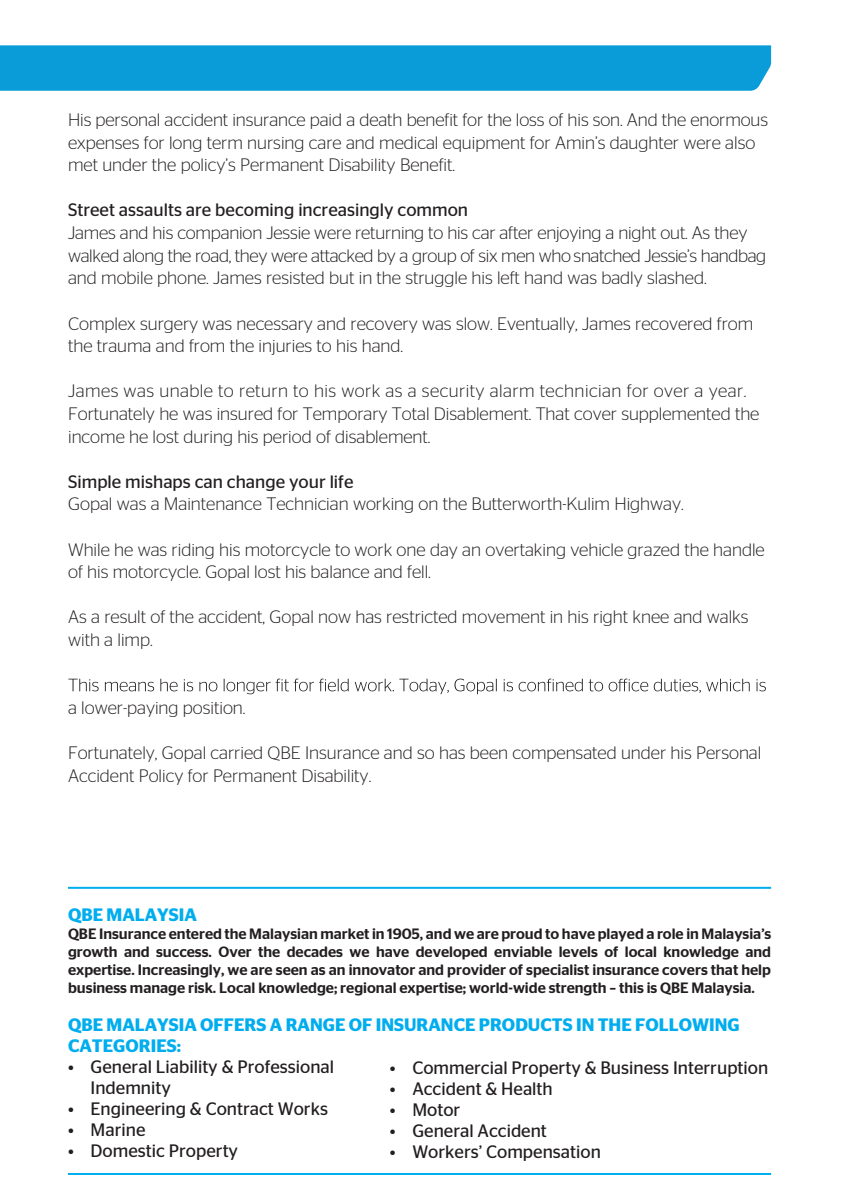
<style>
.page{position:relative;width:842px;height:1191px;background:#fff}
.page>*{position:absolute;margin:0;border:0;box-sizing:border-box;transform-origin:0 0}
.t1{font:300 18px/22.6px "Stag Sans";color:#231f20}
.t2{font:18px/21px "Stag Sans";color:#231f20}
.t3{font:600 18px/21px "Stag Sans";color:#00adee}
.t4{font:500 15px/18px "Stag Sans";color:#231f20;text-align:justify}
</style>
<div class="page">
<hr style="left:68px;top:1173px;width:703px;height:2px;background:#00adee">
<svg style="left:68px;top:678px;width:698px;height:16px"></svg>
<div style="left:0;top:45px;width:771px;height:46px;background:#099cd8"></div>
<hr style="left:68px;top:887px;width:703px;height:2px;background:#00adee">
<p class="t1" style="left:68px;top:108px;width:701px">His personal accident insurance paid a death benefit for the loss of his son. And the enormous expenses for long term nursing care and medical equipment for Amin’s daughter were also met under the policy’s Permanent Disability Benefit.</p>
<p class="t2" style="left:68px;top:199px;width:402px">Street assaults are becoming increasingly common</p>
<p class="t1" style="left:68px;top:221px;width:700px">James and his companion Jessie were returning to his car after enjoying a night out. As they walked along the road, they were attacked by a group of six men who snatched Jessie’s handbag and mobile phone. James resisted but in the struggle his left hand was badly slashed.</p>
<p class="t1" style="left:68px;top:312px;width:687px">Complex surgery was necessary and recovery was slow. Eventually, James recovered from the trauma and from the injuries to his hand.</p>
<p class="t1" style="left:68px;top:379px;width:693px">James was unable to return to his work as a security alarm technician for over a year.<br>Fortunately he was insured for Temporary Total Disablement. That cover supplemented the income he lost during his period of disablement.</p>
<p class="t2" style="left:68px;top:471px;width:287px">Simple mishaps can change your life</p>
<p class="t1" style="left:68px;top:492px;width:617px">Gopal was a Maintenance Technician working on the Butterworth-Kulim Highway.</p>
<p class="t1" style="left:68px;top:538px;width:698px">While he was riding his motorcycle to work one day an overtaking vehicle grazed the handle of his motorcycle. Gopal lost his balance and fell.</p>
<p class="t1" style="left:68px;top:605px;width:682px">As a result of the accident, Gopal now has restricted movement in his right knee and walks with a limp.</p>
<p class="t1" style="left:68px;top:696px;width:179px">a lower-paying position.</p>
<p class="t1" style="left:68px;top:741px;width:695px">Fortunately, Gopal carried QBE Insurance and so has been compensated under his Personal<br>Accident Policy for Permanent Disability.</p>
<p class="t3" style="left:68px;top:904px;width:130px">QBE MALAYSIA</p>
<p class="t4" style="left:68px;top:925px;width:705px">QBE Insurance entered the Malaysian market in 1905, and we are proud to have played a role in Malaysia’s growth and success. Over the decades we have developed enviable levels of local knowledge and expertise. Increasingly, we are seen as an innovator and provider of specialist insurance covers that help business manage risk. Local knowledge; regional expertise; world-wide strength – this is QBE Malaysia.</p>
<p class="t3" style="left:68px;top:1013px;width:673px">QBE MALAYSIA OFFERS A RANGE OF INSURANCE PRODUCTS IN THE FOLLOWING<br>CATEGORIES:</p>
<p class="t2" style="left:91px;top:1055px;width:245px;text-indent:-23px">• General Liability &amp; Professional<br>Indemnity</p>
<p class="t2" style="left:68px;top:1097px;width:261px">• Engineering &amp; Contract Works</p>
<p class="t2" style="left:68px;top:1118px;width:79px">• Marine</p>
<p class="t2" style="left:68px;top:1139px;width:172px">• Domestic Property</p>
<p class="t2" style="left:390px;top:1056px;width:380px">• Commercial Property &amp; Business Interruption</p>
<p class="t2" style="left:390px;top:1077px;width:165px">• Accident &amp; Health</p>
<p class="t2" style="left:390px;top:1098px;width:72px">• Motor</p>
<p class="t2" style="left:390px;top:1119px;width:159px">• General Accident</p>
<p class="t2" style="left:390px;top:1140px;width:213px">• Workers’ Compensation</p>
</div>
